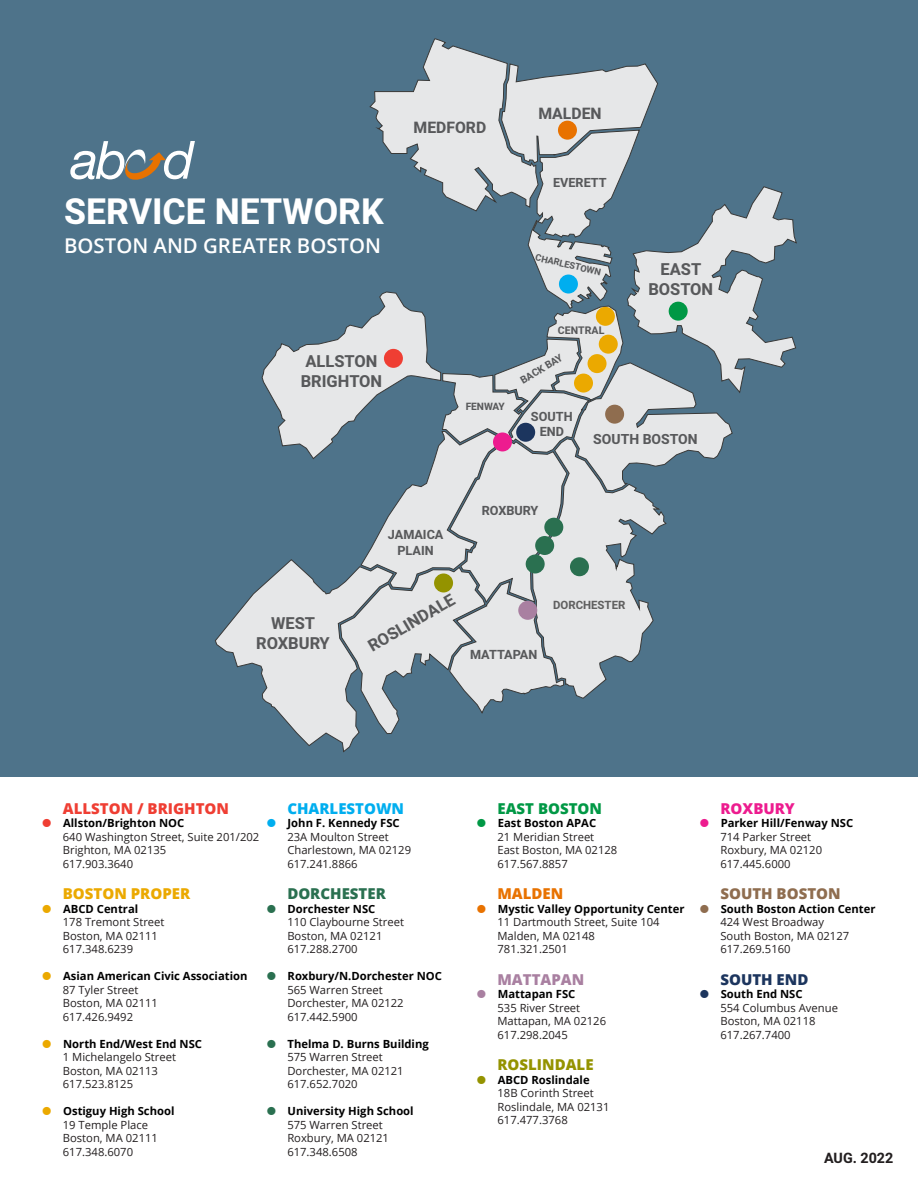
<style>
.page{position:relative;width:918px;height:1188px;background:#fff}
.page>*{position:absolute;margin:0;border:0;box-sizing:border-box;transform-origin:0 0}
.t1{font:700 35.55px "Heebo";color:#fff}
.t2{font:600 20.4px "Open Sans";color:#fff}
.t3{font:700 16.5px/19.8px "Heebo";color:#58595b;text-align:center}
.t4{font:700 15.75px "Heebo";color:#58595b}
.t5{font:800 15px "Open Sans";color:#ef3e33}
.t6{font:800 15px "Open Sans";color:#eba900}
.t7{font:800 15px "Open Sans";color:#00aeef}
.t8{font:800 15px "Open Sans";color:#8f6d4f}
.t9{font:800 15px "Open Sans";color:#2a7050}
.t10{font:800 15px "Open Sans";color:#009845}
.t11{font:800 15px "Open Sans";color:#949300}
.t12{font:800 15px "Open Sans";color:#a980a1}
.t13{font:800 15px "Open Sans";color:#1c355e}
.t14{font:800 15px "Open Sans";color:#ed1c8f}
.t15{font:800 15px "Open Sans";color:#e87200}
.t16{font:700 14.25px "Heebo";color:#231f20}
.t17{font:700 13.95px "Heebo";color:#58595b}
.t18{font:700 12.6px/15.1px "Heebo";color:#58595b;text-align:center}
.t19{font:700 11.4px "Heebo";color:#606060}
.t20{font:11.25px/13.5px "Open Sans";color:#231f20}
.t21{font:700 11.25px "Open Sans";color:#000}
.t22{font:700 10.5px "Heebo";color:#58595b}
.t23{font:700 10.2px "Heebo";color:#58595b}
.t24{font:700 9.3px "Heebo";color:#58595b}
</style>
<div class="page">
<div style="left:0;top:0;width:918px;height:776px;background:#4e738a"></div>
<svg style="left:70px;top:141px;width:125px;height:39px"></svg>
<svg style="left:215px;top:38px;width:582px;height:714px"></svg>
<div style="left:384px;top:349px;width:19px;height:19px;background:#ef3e33;border-radius:50%"></div>
<div style="left:599px;top:335px;width:19px;height:19px;background:#eba900;border-radius:50%"></div>
<div style="left:574px;top:374px;width:19px;height:19px;background:#eba900;border-radius:50%"></div>
<div style="left:596px;top:307px;width:19px;height:19px;background:#eba900;border-radius:50%"></div>
<div style="left:588px;top:354px;width:19px;height:19px;background:#eba900;border-radius:50%"></div>
<div style="left:559px;top:275px;width:19px;height:19px;background:#00aeef;border-radius:50%"></div>
<div style="left:544px;top:518px;width:19px;height:19px;background:#2a7050;border-radius:50%"></div>
<div style="left:535px;top:536px;width:19px;height:19px;background:#2a7050;border-radius:50%"></div>
<div style="left:570px;top:557px;width:19px;height:19px;background:#2a7050;border-radius:50%"></div>
<div style="left:526px;top:555px;width:19px;height:18px;background:#2a7050;border-radius:50%"></div>
<div style="left:669px;top:302px;width:19px;height:19px;background:#009845;border-radius:50%"></div>
<div style="left:558px;top:121px;width:19px;height:19px;background:#e87200;border-radius:50%"></div>
<div style="left:518px;top:601px;width:19px;height:19px;background:#a980a1;border-radius:50%"></div>
<div style="left:434px;top:574px;width:19px;height:18px;background:#949300;border-radius:50%"></div>
<div style="left:493px;top:432px;width:19px;height:19px;background:#ed1c8f;border-radius:50%"></div>
<div style="left:605px;top:405px;width:19px;height:19px;background:#8f6d4f;border-radius:50%"></div>
<div style="left:516px;top:423px;width:19px;height:19px;background:#1c355e;border-radius:50%"></div>
<h1 class="t1" style="left:64px;top:187px;width:321px">SERVICE NETWORK</h1>
<h2 class="t2" style="left:64px;top:232px;width:318px">BOSTON AND GREATER BOSTON</h2>
<h3 class="t3" style="left:301px;top:352px;width:83px;text-align:left">ALLSTON<br>BRIGHTON</h3>
<h3 class="t4" style="left:414px;top:116px;width:74px">MEDFORD</h3>
<h3 class="t4" style="left:539px;top:102px;width:65px">MALDEN</h3>
<p class="t18" style="left:553px;top:175px;width:55px">EVERETT</p>
<p class="t23" style="left:466px;top:399px;width:40px">FENWAY</p>
<p class="t24" style="left:537px;top:251px;width:69px;rotate:13deg">CHARLESTOWN</p>
<h3 class="t3" style="left:648px;top:260px;width:66px">EAST<br>BOSTON</h3>
<p class="t22" style="left:558px;top:323px;width:48px">CENTRAL</p>
<p class="t23" style="left:518px;top:375px;width:49px;rotate:-31deg">BACK BAY</p>
<p class="t18" style="left:531px;top:409px;width:43px">SOUTH<br>END</p>
<p class="t17" style="left:593px;top:430px;width:106px">SOUTH BOSTON</p>
<p class="t18" style="left:482px;top:504px;width:58px">ROXBURY</p>
<h3 class="t3" style="left:256px;top:614px;width:75px">WEST<br>ROXBURY</h3>
<p class="t18" style="left:388px;top:528px;width:57px">JAMAICA<br>PLAIN</p>
<h3 class="t3" style="left:365px;top:640px;width:99px;rotate:-31deg">ROSLINDALE</h3>
<p class="t18" style="left:470px;top:647px;width:69px">MATTAPAN</p>
<p class="t19" style="left:553px;top:597px;width:74px">DORCHESTER</p>
<h3 class="t5" style="left:63px;top:797px;width:168px">ALLSTON / BRIGHTON</h3>
<p class="t21" style="left:63px;top:815px;width:123px">Allston/Brighton NOC</p>
<p class="t20" style="left:63px;top:830px;width:198px">640 Washington Street, Suite 201/202<br>Brighton, MA 02135<br>617.903.3640</p>
<h3 class="t6" style="left:63px;top:882px;width:129px">BOSTON PROPER</h3>
<p class="t21" style="left:63px;top:901px;width:77px">ABCD Central</p>
<p class="t20" style="left:63px;top:915px;width:103px">178 Tremont Street<br>Boston, MA 02111<br>617.348.6239</p>
<p class="t21" style="left:63px;top:968px;width:186px">Asian American Civic Association</p>
<p class="t20" style="left:63px;top:983px;width:97px">87 Tyler Street<br>Boston, MA 02111<br>617.426.9492</p>
<p class="t21" style="left:63px;top:1036px;width:140px">North End/West End NSC</p>
<p class="t20" style="left:63px;top:1050px;width:115px">1 Michelangelo Street<br>Boston, MA 02113<br>617.523.8125</p>
<p class="t21" style="left:63px;top:1103px;width:113px">Ostiguy High School</p>
<p class="t20" style="left:63px;top:1118px;width:97px">19 Temple Place<br>Boston, MA 02111<br>617.348.6070</p>
<h3 class="t7" style="left:287px;top:797px;width:118px">CHARLESTOWN</h3>
<p class="t21" style="left:288px;top:815px;width:114px">John F. Kennedy FSC</p>
<p class="t20" style="left:287px;top:830px;width:125px">23A Moulton Street<br>Charlestown, MA 02129<br>617.241.8866</p>
<h3 class="t9" style="left:287px;top:882px;width:100px">DORCHESTER</h3>
<p class="t21" style="left:288px;top:901px;width:89px">Dorchester NSC</p>
<p class="t20" style="left:287px;top:915px;width:118px">110 Claybourne Street<br>Boston, MA 02121<br>617.288.2700</p>
<p class="t21" style="left:288px;top:968px;width:156px">Roxbury/N.Dorchester NOC</p>
<p class="t20" style="left:287px;top:983px;width:118px">565 Warren Street<br>Dorchester, MA 02122<br>617.442.5900</p>
<p class="t21" style="left:288px;top:1036px;width:143px">Thelma D. Burns Building</p>
<p class="t20" style="left:287px;top:1050px;width:118px">575 Warren Street<br>Dorchester, MA 02121<br>617.652.7020</p>
<p class="t21" style="left:288px;top:1103px;width:128px">University High School</p>
<p class="t20" style="left:287px;top:1118px;width:103px">575 Warren Street<br>Roxbury, MA 02121<br>617.348.6508</p>
<h3 class="t10" style="left:497px;top:797px;width:106px">EAST BOSTON</h3>
<p class="t21" style="left:498px;top:815px;width:100px">East Boston APAC</p>
<p class="t20" style="left:497px;top:830px;width:121px">21 Meridian Street<br>East Boston, MA 02128<br>617.567.8857</p>
<h3 class="t15" style="left:497px;top:882px;width:67px">MALDEN</h3>
<p class="t21" style="left:498px;top:901px;width:188px">Mystic Valley Opportunity Center</p>
<p class="t20" style="left:497px;top:915px;width:164px">11 Dartmouth Street, Suite 104<br>Malden, MA 02148<br>781.321.2501</p>
<h3 class="t12" style="left:497px;top:968px;width:88px">MATTAPAN</h3>
<p class="t21" style="left:498px;top:986px;width:79px">Mattapan FSC</p>
<p class="t20" style="left:497px;top:1001px;width:110px">535 River Street<br>Mattapan, MA 02126<br>617.298.2045</p>
<h3 class="t11" style="left:497px;top:1053px;width:98px">ROSLINDALE</h3>
<p class="t21" style="left:498px;top:1072px;width:93px">ABCD Roslindale</p>
<p class="t20" style="left:497px;top:1086px;width:114px">18B Corinth Street<br>Roslindale, MA 02131<br>617.477.3768</p>
<h3 class="t14" style="left:720px;top:797px;width:76px">ROXBURY</h3>
<p class="t21" style="left:721px;top:815px;width:134px">Parker Hill/Fenway NSC</p>
<p class="t20" style="left:720px;top:830px;width:103px">714 Parker Street<br>Roxbury, MA 02120<br>617.445.6000</p>
<h3 class="t8" style="left:720px;top:882px;width:122px">SOUTH BOSTON</h3>
<p class="t21" style="left:721px;top:901px;width:156px">South Boston Action Center</p>
<p class="t20" style="left:720px;top:915px;width:130px">424 West Broadway<br>South Boston, MA 02127<br>617.269.5160</p>
<h3 class="t13" style="left:720px;top:968px;width:89px">SOUTH END</h3>
<p class="t21" style="left:721px;top:986px;width:83px">South End NSC</p>
<p class="t20" style="left:720px;top:1001px;width:119px">554 Columbus Avenue<br>Boston, MA 02118<br>617.267.7400</p>
<p class="t16" style="left:824px;top:1148px;width:71px">AUG. 2022</p>
</div>
